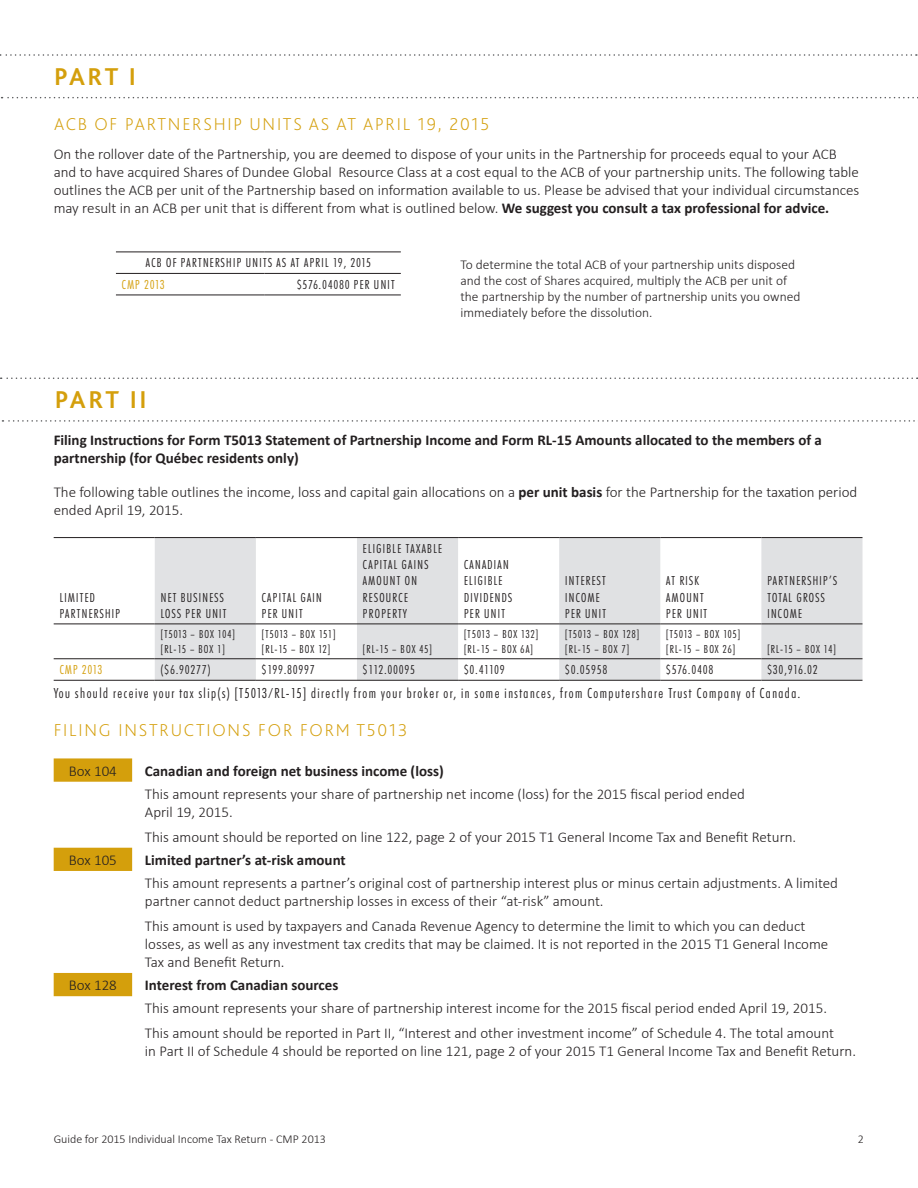
<style>
.page{position:relative;width:918px;height:1188px;background:#fff}
.page>*{position:absolute;margin:0;border:0;box-sizing:border-box;transform-origin:0 0}
.t1{font:700 25.5px "Bliss 2";letter-spacing:.08em;color:#d49f0c}
.t2{font:200 18px "Bliss 2";letter-spacing:.1em;color:#d49f0c}
.t3{font:300 15px/18px "Calibri";color:#231f20}
.t4{font:700 15px/18px "Calibri";color:#231f20}
.t5{font:15px "Futura SBOP Light Con";letter-spacing:.1em;color:#231f20}
.t6{font:13.5px/16.2px "Futura SBOP Light Con";letter-spacing:.1em;color:#231f20}
.t7{font:300 13.5px/16.2px "Calibri";color:#231f20}
.t8{font:13.5px "Futura SBOP Light Con";letter-spacing:.1em;color:#d49f0c}
.t9{font:12px/14.4px "Futura SBOP Light Con";letter-spacing:.08em;color:#231f20}
.t10{font:12px/14.4px "Futura SBOP Light Con";letter-spacing:.1em;color:#231f20}
.t11{font:300 12px "Calibri";color:#231f20}
.s1{font-weight:700}
</style>
<div class="page">
<svg style="left:0;top:54px;width:917px;height:2px"></svg>
<svg style="left:2px;top:97px;width:916px;height:1px"></svg>
<hr style="left:116px;top:252px;width:149px;height:1px;background:#231f20">
<hr style="left:265px;top:252px;width:136px;height:1px;background:#231f20">
<hr style="left:116px;top:273px;width:149px;height:1px;background:#231f20">
<hr style="left:265px;top:273px;width:136px;height:1px;background:#231f20">
<hr style="left:116px;top:295px;width:149px;height:1px;background:#231f20">
<hr style="left:265px;top:295px;width:136px;height:1px;background:#231f20">
<svg style="left:1px;top:378px;width:917px;height:1px"></svg>
<svg style="left:2px;top:420px;width:913px;height:2px"></svg>
<div style="left:155px;top:538px;width:101px;height:142px;background:#e1e2e4"></div>
<svg style="left:357px;top:538px;width:505px;height:142px;fill:#e0e1e3"></svg>
<hr style="left:54px;top:537px;width:101px;height:1px;background:#231f20">
<hr style="left:155px;top:537px;width:101px;height:1px;background:#231f20">
<hr style="left:256px;top:537px;width:101px;height:1px;background:#231f20">
<hr style="left:357px;top:537px;width:101px;height:1px;background:#231f20">
<hr style="left:458px;top:537px;width:101px;height:1px;background:#231f20">
<hr style="left:559px;top:537px;width:101px;height:1px;background:#231f20">
<hr style="left:660px;top:537px;width:101px;height:1px;background:#231f20">
<hr style="left:761px;top:537px;width:101px;height:1px;background:#231f20">
<hr style="left:54px;top:624px;width:101px;height:1px;background:#231f20">
<hr style="left:155px;top:624px;width:101px;height:1px;background:#231f20">
<hr style="left:256px;top:624px;width:101px;height:1px;background:#231f20">
<hr style="left:357px;top:624px;width:101px;height:1px;background:#231f20">
<hr style="left:458px;top:624px;width:101px;height:1px;background:#231f20">
<hr style="left:559px;top:624px;width:101px;height:1px;background:#231f20">
<hr style="left:660px;top:624px;width:101px;height:1px;background:#231f20">
<hr style="left:761px;top:624px;width:101px;height:1px;background:#231f20">
<hr style="left:54px;top:658px;width:101px;height:1px;background:#231f20">
<hr style="left:155px;top:658px;width:101px;height:1px;background:#231f20">
<hr style="left:256px;top:658px;width:101px;height:1px;background:#231f20">
<hr style="left:357px;top:658px;width:101px;height:1px;background:#231f20">
<hr style="left:458px;top:658px;width:101px;height:1px;background:#231f20">
<hr style="left:559px;top:658px;width:101px;height:1px;background:#231f20">
<hr style="left:660px;top:658px;width:101px;height:1px;background:#231f20">
<hr style="left:761px;top:658px;width:101px;height:1px;background:#231f20">
<hr style="left:54px;top:680px;width:101px;height:1px;background:#231f20">
<hr style="left:155px;top:680px;width:101px;height:1px;background:#231f20">
<hr style="left:256px;top:680px;width:101px;height:1px;background:#231f20">
<hr style="left:357px;top:680px;width:101px;height:1px;background:#231f20">
<hr style="left:458px;top:680px;width:101px;height:1px;background:#231f20">
<hr style="left:559px;top:680px;width:101px;height:1px;background:#231f20">
<hr style="left:660px;top:680px;width:101px;height:1px;background:#231f20">
<hr style="left:761px;top:680px;width:101px;height:1px;background:#231f20">
<svg style="left:54px;top:758px;width:78px;height:238px"></svg>
<h1 class="t1" style="left:54px;top:61px;width:84px">PART I</h1>
<p class="t2" style="left:54px;top:113px;width:437px">ACB OF PARTNERSHIP UNITS AS AT APRIL 19, 2015</p>
<p class="t3" style="left:54px;top:145px;width:807px">On the rollover date of the Partnership, you are deemed to dispose of your units in the Partnership for proceeds equal to your ACB and to have acquired Shares of Dundee Global Resource Class at a cost equal to the ACB of your partnership units. The following table outlines the ACB per unit of the Partnership based on information available to us. Please be advised that your individual circumstances may result in an ACB per unit that is different from what is outlined below. <span class="s1">We suggest you consult a tax professional for advice.</span></p>
<p class="t6" style="left:146px;top:255px;width:226px">ACB OF PARTNERSHIP UNITS AS AT APRIL 19, 2015</p>
<p class="t8" style="left:122px;top:278px;width:44px">CMP 2013</p>
<p class="t6" style="left:297px;top:277px;width:99px">$576.04080 PER UNIT</p>
<p class="t7" style="left:461px;top:255px;width:341px">To determine the total ACB of your partnership units disposed and the cost of Shares acquired, multiply the ACB per unit of the partnership by the number of partnership units you owned immediately before the dissolution.</p>
<h1 class="t1" style="left:55px;top:384px;width:93px">PART II</h1>
<p class="t4" style="left:54px;top:431px;width:770px">Filing Instructions for Form T5013 Statement of Partnership Income and Form RL-15 Amounts allocated to the members of a partnership (for Québec residents only)</p>
<p class="t3" style="left:54px;top:483px;width:805px">The following table outlines the income, loss and capital gain allocations on a <span class="s1">per unit basis</span> for the Partnership for the taxation period ended April 19, 2015.</p>
<p class="t6" style="left:60px;top:590px;width:62px">LIMITED<br>PARTNERSHIP</p>
<p class="t6" style="left:161px;top:590px;width:67px">NET BUSINESS<br>LOSS PER UNIT</p>
<p class="t6" style="left:262px;top:590px;width:62px">CAPITAL GAIN<br>PER UNIT</p>
<p class="t9" style="left:161px;top:628px;width:76px">[T5013 – BOX 104] [RL-15 – BOX 1]</p>
<p class="t9" style="left:262px;top:628px;width:75px">[T5013 – BOX 151] [RL-15 – BOX 12]</p>
<p class="t6" style="left:363px;top:541px;width:80px">ELIGIBLE TAXABLE<br>CAPITAL GAINS<br>AMOUNT ON<br>RESOURCE<br>PROPERTY</p>
<p class="t9" style="left:363px;top:642px;width:70px">[RL-15 – BOX 45]</p>
<p class="t6" style="left:464px;top:557px;width:50px">CANADIAN<br>ELIGIBLE<br>DIVIDENDS<br>PER UNIT</p>
<p class="t6" style="left:565px;top:573px;width:42px">INTEREST<br>INCOME<br>PER UNIT</p>
<p class="t6" style="left:666px;top:573px;width:42px">AT RISK<br>AMOUNT<br>PER UNIT</p>
<p class="t6" style="left:767px;top:573px;width:71px">PARTNERSHIP’S<br>TOTAL GROSS<br>INCOME</p>
<p class="t10" style="left:464px;top:628px;width:76px">[T5013 – BOX 132] [RL-15 – BOX 6A]</p>
<p class="t9" style="left:565px;top:628px;width:76px">[T5013 – BOX 128] [RL-15 – BOX 7]</p>
<p class="t10" style="left:666px;top:628px;width:76px">[T5013 – BOX 105] [RL-15 – BOX 26]</p>
<p class="t9" style="left:767px;top:642px;width:70px">[RL-15 – BOX 14]</p>
<p class="t8" style="left:60px;top:663px;width:44px">CMP 2013</p>
<p class="t6" style="left:161px;top:662px;width:51px">($6.90277)</p>
<p class="t6" style="left:262px;top:662px;width:54px">$199.80997</p>
<p class="t6" style="left:363px;top:662px;width:53px">$112.00095</p>
<p class="t6" style="left:464px;top:662px;width:42px">$0.41109</p>
<p class="t6" style="left:565px;top:662px;width:43px">$0.05958</p>
<p class="t6" style="left:666px;top:662px;width:48px">$576.0408</p>
<p class="t6" style="left:767px;top:662px;width:52px">$30,916.02</p>
<p class="t5" style="left:54px;top:686px;width:748px">You should receive your tax slip(s) [T5013/RL-15] directly from your broker or, in some instances, from Computershare Trust Company of Canada.</p>
<p class="t2" style="left:54px;top:719px;width:355px">FILING INSTRUCTIONS FOR FORM T5013</p>
<p class="t3" style="left:69px;top:761px;width:50px">Box 104</p>
<p class="t4" style="left:145px;top:762px;width:300px">Canadian and foreign net business income (loss)</p>
<p class="t3" style="left:145px;top:784px;width:602px">This amount represents your share of partnership net income (loss) for the 2015 fiscal period ended<br>April 19, 2015.</p>
<p class="t3" style="left:145px;top:827px;width:653px">This amount should be reported on line 122, page 2 of your 2015 T1 General Income Tax and Benefit Return.</p>
<p class="t3" style="left:69px;top:850px;width:50px">Box 105</p>
<p class="t4" style="left:145px;top:851px;width:202px">Limited partner’s at-risk amount</p>
<p class="t3" style="left:145px;top:874px;width:695px">This amount represents a partner’s original cost of partnership interest plus or minus certain adjustments. A limited partner cannot deduct partnership losses in excess of their “at-risk” amount.</p>
<p class="t3" style="left:145px;top:916px;width:685px">This amount is used by taxpayers and Canada Revenue Agency to determine the limit to which you can deduct losses, as well as any investment tax credits that may be claimed. It is not reported in the 2015 T1 General Income<br>Tax and Benefit Return.</p>
<p class="t3" style="left:69px;top:976px;width:50px">Box 128</p>
<p class="t4" style="left:145px;top:976px;width:195px">Interest from Canadian sources</p>
<p class="t3" style="left:145px;top:995px;width:691px;line-height:24.8px">This amount represents your share of partnership interest income for the 2015 fiscal period ended April 19, 2015.<br>This amount should be reported in Part II, “Interest and other investment income” of Schedule 4. The total amount</p>
<p class="t3" style="left:145px;top:1042px;width:713px">in Part II of Schedule 4 should be reported on line 121, page 2 of your 2015 T1 General Income Tax and Benefit Return.</p>
<p class="t11" style="left:54px;top:1132px;width:274px">Guide for 2015 Individual Income Tax Return - CMP 2013</p>
<p class="t11" style="left:858px;top:1132px;width:8px">2</p>
</div>
